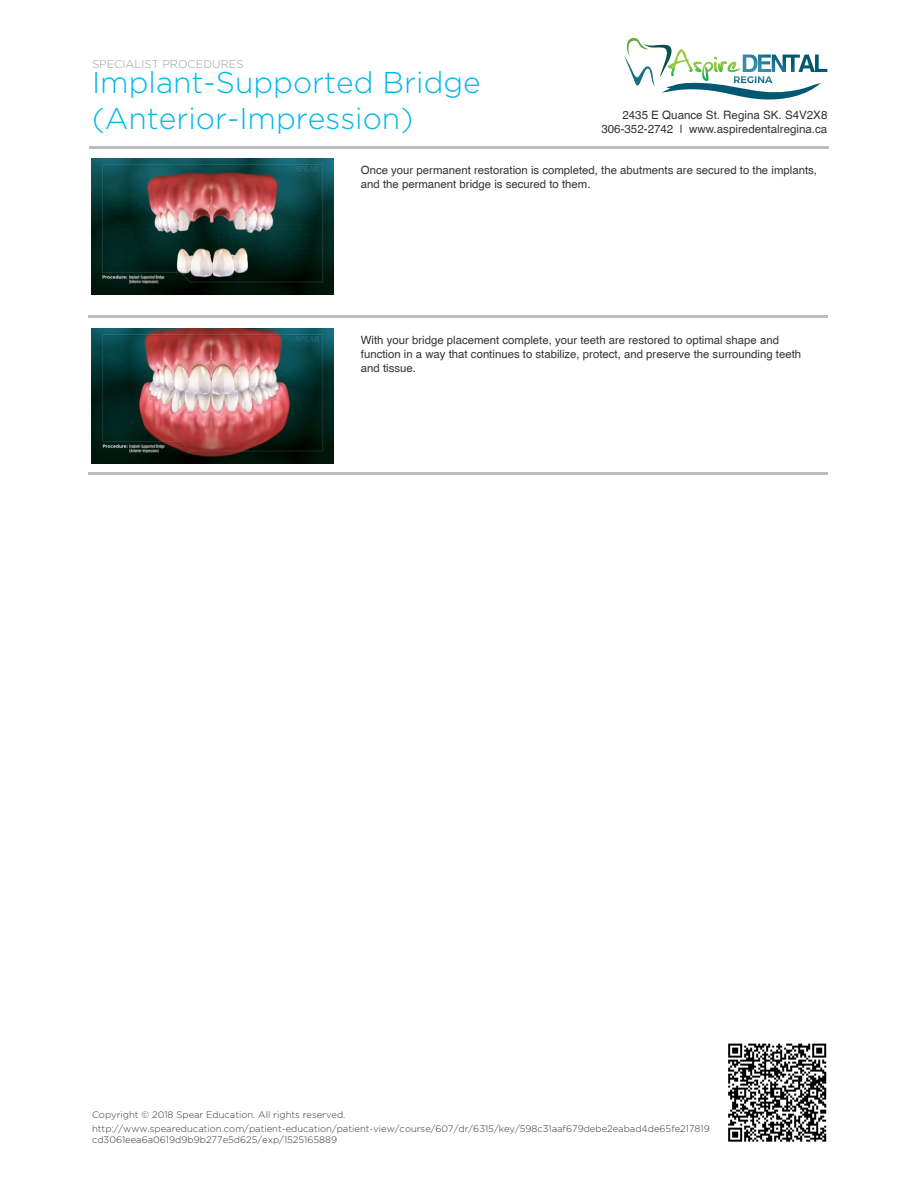
<style>
.page{position:relative;width:918px;height:1188px;background:#fff}
.page>*{position:absolute;margin:0;border:0;box-sizing:border-box;transform-origin:0 0}
.t1{font:300 30px/36px "Gotham HTF";color:#00b9e4}
.t2{font:11.55px/14px "Helvetica";color:#333;text-align:right}
.t3{font:11.4px/14px "Helvetica";color:#333}
.t4{font:300 11.25px "Gotham HTF";color:#9c9c9c}
.t5{font:300 9.45px/11.4px "Gotham HTF";color:#333}
</style>
<div class="page">
<svg style="left:728px;top:1043px;width:99px;height:99px"></svg>
<svg style="left:728px;top:1044px;width:98px;height:98px"></svg>
<img style="left:92px;top:159px;width:242px;height:135px">
<hr style="left:89px;top:315px;width:739px;height:2px;background:#bdbdbd">
<img style="left:92px;top:329px;width:242px;height:135px">
<hr style="left:89px;top:472px;width:739px;height:2px;background:#bdbdbd">
<svg style="left:624px;top:37px;width:203px;height:63px"></svg>
<hr style="left:89px;top:147px;width:739px;height:2px;background:#bdbdbd">
<p class="t4" style="left:92px;top:58px;width:153px">SPECIALIST PROCEDURES</p>
<h1 class="t1" style="left:92px;top:64px;width:390px">Implant-Supported Bridge (Anterior-Impression)</h1>
<p class="t2" style="left:601px;top:108px;width:228px">2435 E Quance St. Regina SK. S4V2X8<br>306-352-2742 | www.aspiredentalregina.ca</p>
<p class="t3" style="left:361px;top:163px;width:458px">Once your permanent restoration is completed, the abutments are secured to the implants, and the permanent bridge is secured to them.</p>
<p class="t3" style="left:361px;top:333px;width:442px">With your bridge placement complete, your teeth are restored to optimal shape and function in a way that continues to stabilize, protect, and preserve the surrounding teeth and tissue.</p>
<p class="t5" style="left:92px;top:1109px;width:255px">Copyright © 2018 Spear Education. All rights reserved.</p>
<p class="t5" style="left:92px;top:1123px;width:619px">http://www.speareducation.com/patient-education/patient-view/course/607/dr/6315/key/598c31aaf679debe2eabad4de65fe217819 cd3061eea6a0619d9b9b277e5d625/exp/1525165889</p>
</div>
